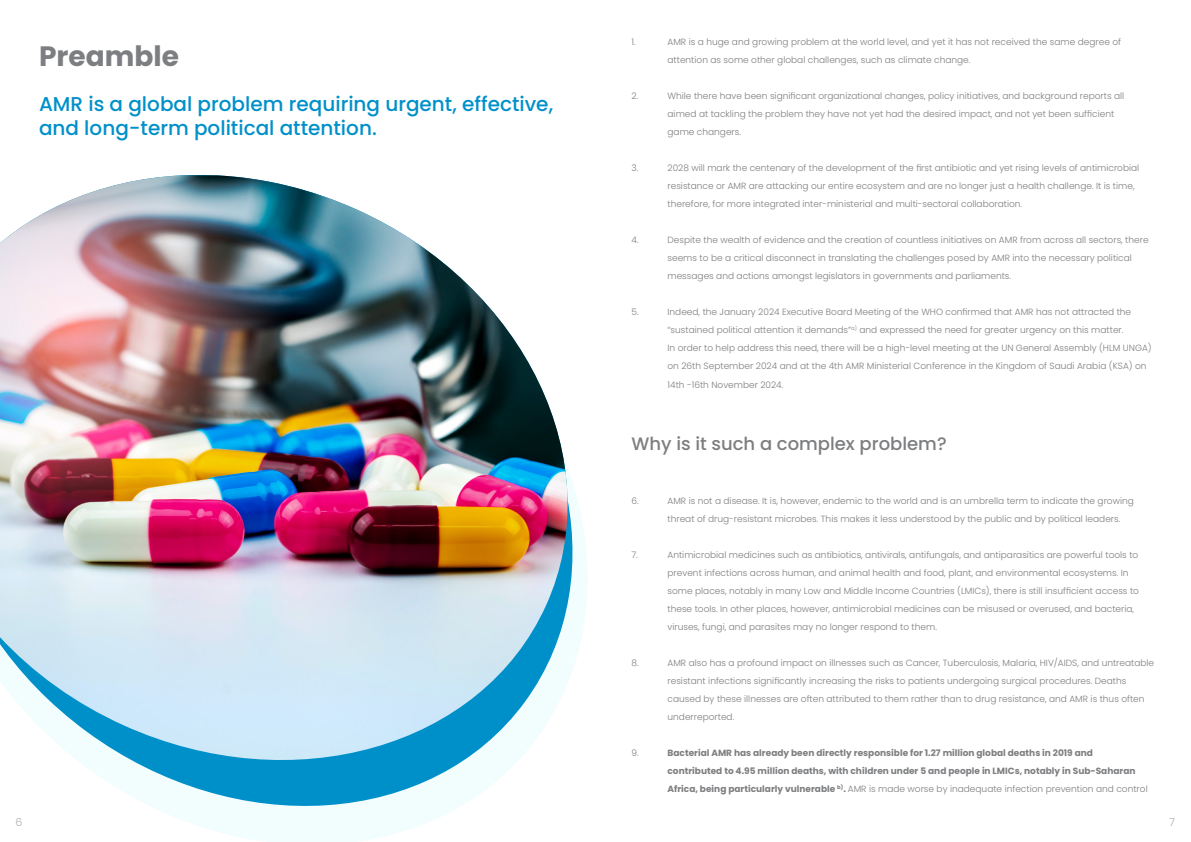
<style>
.page{position:relative;width:1191px;height:842px;background:#fff}
.page>*{position:absolute;margin:0;border:0;box-sizing:border-box;transform-origin:0 0}
.t1{font:700 28px "Poppins";color:#7d7e81}
.t2{font:500 20px/24px "Poppins";color:#0090c9}
.t3{font:500 18px "Poppins";color:#7d7e80}
.t4{font:300 11px "Poppins";color:#abadb3}
.t5{font:300 9px/18px "Poppins";color:#7d7e80}
.t6{font:700 9px/18px "Poppins";color:#7d7e80}
.s1{font-weight:300}
</style>
<div class="page">
<svg style="left:141px;top:801px;width:327px;height:40px;fill:#f2fdfd"></svg>
<svg style="left:80px;top:174px;width:436px;height:627px;fill:#0090c9"></svg>
<img style="left:0;top:175px;width:587px;height:587px">
<h1 class="t1" style="left:39px;top:40px;width:141px">Preamble</h1>
<h2 class="t2" style="left:39px;top:92px;width:515px">AMR is a global problem requiring urgent, effective, and long-term political attention.</h2>
<p class="t5" style="left:631px;top:33px;width:6px">1.</p>
<p class="t5" style="left:667px;top:33px;width:455px">AMR is a huge and growing problem at the world level, and yet it has not received the same degree of attention as some other global challenges, such as climate change.</p>
<p class="t5" style="left:631px;top:87px;width:8px">2.</p>
<p class="t5" style="left:667px;top:87px;width:458px">While there have been significant organizational changes, policy initiatives, and background reports all aimed at tackling the problem they have not yet had the desired impact, and not yet been sufficient game changers.</p>
<p class="t5" style="left:631px;top:159px;width:8px">3.</p>
<p class="t5" style="left:667px;top:159px;width:473px">2028 will mark the centenary of the development of the first antibiotic and yet rising levels of antimicrobial resistance or AMR are attacking our entire ecosystem and are no longer just a health challenge. It is time, therefore, for more integrated inter-ministerial and multi-sectoral collaboration.</p>
<p class="t5" style="left:631px;top:231px;width:9px">4.</p>
<p class="t5" style="left:667px;top:231px;width:482px">Despite the wealth of evidence and the creation of countless initiatives on AMR from across all sectors, there seems to be a critical disconnect in translating the challenges posed by AMR into the necessary political messages and actions amongst legislators in governments and parliaments.</p>
<p class="t5" style="left:631px;top:303px;width:9px">5.</p>
<p class="t5" style="left:667px;top:303px;width:485px">Indeed, the January 2024 Executive Board Meeting of the WHO confirmed that AMR has not attracted the “sustained political attention it demands”<sup>a)</sup> and expressed the need for greater urgency on this matter.<br>In order to help address this need, there will be a high-level meeting at the UN General Assembly (HLM UNGA) on 26th September 2024 and at the 4th AMR Ministerial Conference in the Kingdom of Saudi Arabia (KSA) on 14th -16th November 2024.</p>
<h3 class="t3" style="left:631px;top:433px;width:317px">Why is it such a complex problem?</h3>
<p class="t5" style="left:631px;top:492px;width:9px">6.</p>
<p class="t5" style="left:667px;top:492px;width:468px">AMR is not a disease. It is, however, endemic to the world and is an umbrella term to indicate the growing threat of drug-resistant microbes. This makes it less understood by the public and by political leaders.</p>
<p class="t5" style="left:631px;top:546px;width:8px">7.</p>
<p class="t5" style="left:667px;top:546px;width:473px">Antimicrobial medicines such as antibiotics, antivirals, antifungals, and antiparasitics are powerful tools to prevent infections across human, and animal health and food, plant, and environmental ecosystems. In some places, notably in many Low and Middle Income Countries (LMICs), there is still insufficient access to these tools. In other places, however, antimicrobial medicines can be misused or overused, and bacteria, viruses, fungi, and parasites may no longer respond to them.</p>
<p class="t5" style="left:631px;top:654px;width:9px">8.</p>
<p class="t5" style="left:667px;top:654px;width:488px">AMR also has a profound impact on illnesses such as Cancer, Tuberculosis, Malaria, HIV/AIDS, and untreatable resistant infections significantly increasing the risks to patients undergoing surgical procedures. Deaths caused by these illnesses are often attributed to them rather than to drug resistance, and AMR is thus often underreported.</p>
<p class="t5" style="left:631px;top:744px;width:9px">9.</p>
<p class="t6" style="left:667px;top:744px;width:482px">Bacterial AMR has already been directly responsible for 1.27 million global deaths in 2019 and contributed to 4.95 million deaths, with children under 5 and people in LMICs, notably in Sub-Saharan<br>Africa, being particularly vulnerable <sup>b)</sup>. <span class="s1">AMR is made worse by inadequate infection prevention and control</span></p>
<p class="t4" style="left:16px;top:816px;width:8px">6</p>
<p class="t4" style="left:1169px;top:816px;width:7px">7</p>
</div>
